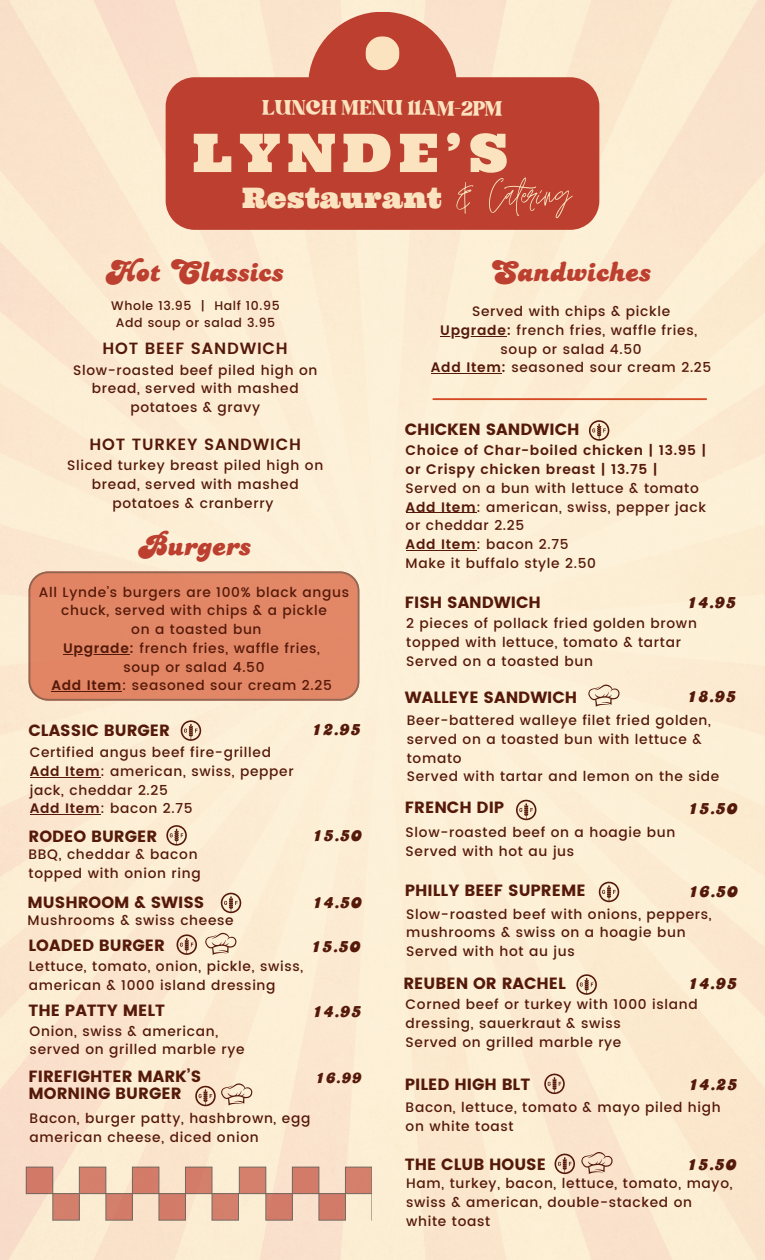
<style>
.page{position:relative;width:765px;height:1260px;background:#fff}
.page>*{position:absolute;margin:0;border:0;box-sizing:border-box;transform-origin:0 0}
.t1{font:53.25px "Ultra";letter-spacing:.13em;color:#fbe3bf}
.t2{font:52px "Jonathan";color:#fbe3bf}
.t3{font:31.25px "Candice Com";color:#bc3f2f}
.t4{font:28.62px "Bright";color:#fbe3bf}
.t5{font:28.25px "Ultra";color:#fbe3bf}
.t6{font:20px "Candice Com";color:#551909}
.t7{font:18.75px "Candice Com";color:#551909}
.t8{font:16.25px/17.8px "Poppins";color:#551909}
.t9{font:600 16.25px "Poppins";letter-spacing:.05em;color:#551909}
.t10{font:500 13.75px/18.8px "Poppins";letter-spacing:.05em;color:#551909}
.t11{font:600 13.75px "Poppins";letter-spacing:.05em;color:#551909}
.t12{font:500 12.5px "Poppins";letter-spacing:.05em;color:#551909}
.s1{font-weight:600}
</style>
<div class="page">
<img style="left:0;top:0;width:765px;height:1260px">
<svg style="left:29px;top:571px;width:330px;height:130px;background:#de8666"></svg>
<hr style="left:433px;top:398px;width:273px;height:2px;background:#d34a24">
<svg style="left:308px;top:11px;width:149px;height:66px;background:#cd6d5b"></svg>
<div style="left:365px;top:36px;width:35px;height:35px;background:#fbe3bf;border-radius:50%"></div>
<div style="left:166px;top:77px;width:433px;height:153px;background:#bc3f2f"></div>
<div style="left:26px;top:1167px;width:27px;height:27px;background:#d27968"></div>
<div style="left:79px;top:1167px;width:27px;height:27px;background:#d37f6c"></div>
<div style="left:132px;top:1167px;width:27px;height:27px;background:#d37c68"></div>
<div style="left:185px;top:1167px;width:27px;height:27px;background:#d37c69"></div>
<div style="left:53px;top:1194px;width:26px;height:26px;background:#d37f6b"></div>
<div style="left:106px;top:1194px;width:26px;height:26px;background:#d37c69"></div>
<div style="left:159px;top:1194px;width:26px;height:26px;background:#d37c69"></div>
<div style="left:212px;top:1194px;width:27px;height:26px;background:#d37f6c"></div>
<div style="left:239px;top:1167px;width:27px;height:27px;background:#d3806c"></div>
<div style="left:292px;top:1167px;width:27px;height:27px;background:#d37b69"></div>
<svg style="left:345px;top:1167px;width:26px;height:27px"></svg>
<div style="left:266px;top:1194px;width:26px;height:26px;background:#d37a69"></div>
<div style="left:319px;top:1194px;width:26px;height:26px;background:#d37b69"></div>
<svg style="left:555px;top:1154px;width:20px;height:20px"></svg>
<svg style="left:544px;top:1074px;width:21px;height:20px"></svg>
<svg style="left:576px;top:974px;width:21px;height:21px"></svg>
<svg style="left:599px;top:882px;width:20px;height:20px"></svg>
<svg style="left:516px;top:800px;width:20px;height:20px"></svg>
<svg style="left:181px;top:720px;width:20px;height:21px"></svg>
<svg style="left:589px;top:420px;width:20px;height:21px"></svg>
<svg style="left:166px;top:825px;width:21px;height:21px"></svg>
<svg style="left:221px;top:893px;width:20px;height:20px"></svg>
<svg style="left:177px;top:934px;width:20px;height:21px"></svg>
<svg style="left:195px;top:1083px;width:57px;height:23px"></svg>
<svg style="left:205px;top:933px;width:32px;height:22px"></svg>
<svg style="left:581px;top:1152px;width:32px;height:22px"></svg>
<svg style="left:588px;top:684px;width:32px;height:23px"></svg>
<hr style="left:406px;top:512px;width:70px;height:1px;background:#551909">
<hr style="left:406px;top:550px;width:70px;height:1px;background:#551909">
<hr style="left:30px;top:777px;width:70px;height:1px;background:#551909">
<hr style="left:30px;top:814px;width:70px;height:1px;background:#551909">
<hr style="left:440px;top:336px;width:67px;height:1px;background:#551909">
<hr style="left:431px;top:373px;width:71px;height:1px;background:#551909">
<hr style="left:63px;top:654px;width:67px;height:1px;background:#551909">
<hr style="left:51px;top:691px;width:71px;height:1px;background:#551909">
<p class="t4" style="left:262px;top:96px;width:242px">LUNCH MENU 11AM-2PM</p>
<h4 class="t1" style="left:193px;top:118px;width:317px">LYNDE’S</h4>
<p class="t2" style="left:454px;top:166px;width:119px">&amp; Catering</p>
<p class="t3" style="left:105px;top:254px;width:180px">Hot Classics</p>
<p class="t3" style="left:489px;top:254px;width:164px">Sandwiches</p>
<p class="t5" style="left:242px;top:180px;width:201px">Restaurant</p>
<p class="t5" style="left:276px;top:180px;width:201px">Restaurant</p>
<p class="t12" style="left:111px;top:298px;width:170px">Whole 13.95 | Half 10.95</p>
<h5 class="t12" style="left:116px;top:315px;width:161px">Add soup or salad 3.95</h5>
<p class="t9" style="left:103px;top:339px;width:187px">HOT BEEF SANDWICH</p>
<p class="t10" style="left:73px;top:360px;width:246px;text-align:center">Slow-roasted beef piled high on bread, served with mashed potatoes &amp; gravy</p>
<p class="t9" style="left:89px;top:434px;width:213px">HOT TURKEY SANDWICH</p>
<p class="t10" style="left:67px;top:456px;width:257px;text-align:center">Sliced turkey breast piled high on bread, served with mashed potatoes &amp; cranberry</p>
<h6 class="t3" style="left:138px;top:528px;width:114px">Burgers</h6>
<p class="t10" style="left:39px;top:583px;width:312px">All Lynde’s burgers are 100% black angus</p>
<p class="t10" style="left:61px;top:601px;width:267px">chuck, served with chips &amp; a pickle</p>
<h6 class="t10" style="left:131px;top:620px;width:132px">on a toasted bun</h6>
<p class="t10" style="left:63px;top:639px;width:258px"><span class="s1">Upgrade:</span> french fries, waffle fries,</p>
<h5 class="t10" style="left:124px;top:658px;width:143px">soup or salad 4.50</h5>
<p class="t10" style="left:51px;top:676px;width:282px"><span class="s1">Add Item</span>: seasoned sour cream 2.25</p>
<p class="t8" style="left:29px;top:721px;width:143px">CLASSIC BURGER</p>
<p class="t10" style="left:30px;top:743px;width:243px">Certified angus beef fire-grilled</p>
<h6 class="t10" style="left:30px;top:762px;width:265px"><span class="s1">Add Item</span>: american, swiss, pepper jack, cheddar 2.25</h6>
<p class="t10" style="left:30px;top:799px;width:164px"><span class="s1">Add Item</span>: bacon 2.75</p>
<h2 class="t8" style="left:29px;top:827px;width:130px">RODEO BURGER</h2>
<p class="t10" style="left:29px;top:845px;width:174px">BBQ, cheddar &amp; bacon topped with onion ring</p>
<h4 class="t8" style="left:28px;top:893px;width:178px">MUSHROOM &amp; SWISS</h4>
<h4 class="t10" style="left:28px;top:911px;width:208px">Mushrooms &amp; swiss cheese</h4>
<h5 class="t6" style="left:311px;top:718px;width:52px">12.95</h5>
<p class="t6" style="left:312px;top:824px;width:52px">15.50</p>
<h6 class="t6" style="left:312px;top:890px;width:52px">14.50</h6>
<p class="t8" style="left:29px;top:937px;width:138px">LOADED BURGER</p>
<h6 class="t6" style="left:310px;top:935px;width:52px">15.50</h6>
<h5 class="t10" style="left:29px;top:957px;width:276px">Lettuce, tomato, onion, pickle, swiss, american &amp; 1000 island dressing</h5>
<p class="t8" style="left:29px;top:1001px;width:138px">THE PATTY MELT</p>
<h5 class="t6" style="left:312px;top:1000px;width:52px">14.95</h5>
<p class="t10" style="left:30px;top:1021px;width:216px">Onion, swiss &amp; american, served on grilled marble rye</p>
<p class="t8" style="left:29px;top:1067px;width:174px">FIREFIGHTER MARK’S<br>MORNING BURGER</p>
<p class="t10" style="left:30px;top:1109px;width:282px">Bacon, burger patty, hashbrown, egg american cheese, diced onion</p>
<p class="t7" style="left:315px;top:1066px;width:48px">16.99</p>
<p class="t10" style="left:472px;top:302px;width:200px">Served with chips &amp; pickle</p>
<p class="t10" style="left:440px;top:321px;width:258px"><span class="s1">Upgrade:</span> french fries, waffle fries,</p>
<p class="t10" style="left:501px;top:340px;width:143px">soup or salad 4.50</p>
<p class="t10" style="left:431px;top:358px;width:282px"><span class="s1">Add Item:</span> seasoned sour cream 2.25</p>
<h3 class="t8" style="left:405px;top:420px;width:176px">CHICKEN SANDWICH</h3>
<h6 class="t11" style="left:406px;top:442px;width:302px">Choice of Char-boiled chicken | 13.95 |</h6>
<h5 class="t11" style="left:406px;top:461px;width:253px">or Crispy chicken breast | 13.75 |</h5>
<p class="t10" style="left:406px;top:479px;width:295px">Served on a bun with lettuce &amp; tomato</p>
<p class="t10" style="left:406px;top:497px;width:302px"><span class="s1">Add Item</span>: american, swiss, pepper jack</p>
<p class="t10" style="left:406px;top:516px;width:120px">or cheddar 2.25</p>
<p class="t10" style="left:406px;top:535px;width:164px"><span class="s1">Add Item</span>: bacon 2.75</p>
<h6 class="t10" style="left:406px;top:554px;width:192px">Make it buffalo style 2.50</h6>
<p class="t8" style="left:405px;top:593px;width:138px">FISH SANDWICH</p>
<p class="t6" style="left:687px;top:591px;width:52px">14.95</p>
<h5 class="t10" style="left:406px;top:614px;width:292px">2 pieces of pollack fried golden brown topped with lettuce, tomato &amp; tartar<br>Served on a toasted bun</h5>
<p class="t6" style="left:687px;top:685px;width:52px">18.95</p>
<p class="t8" style="left:405px;top:688px;width:174px">WALLEYE SANDWICH</p>
<p class="t10" style="left:407px;top:711px;width:306px">Beer-battered walleye filet fried golden, served on a toasted bun with lettuce &amp; tomato</p>
<h4 class="t10" style="left:407px;top:767px;width:314px">Served with tartar and lemon on the side</h4>
<h1 class="t8" style="left:405px;top:799px;width:101px">FRENCH DIP</h1>
<p class="t10" style="left:406px;top:823px;width:271px">Slow-roasted beef on a hoagie bun</p>
<p class="t10" style="left:406px;top:842px;width:170px">Served with hot au jus</p>
<h4 class="t8" style="left:405px;top:882px;width:182px">PHILLY BEEF SUPREME</h4>
<h5 class="t6" style="left:688px;top:797px;width:52px">15.50</h5>
<h6 class="t6" style="left:688px;top:879px;width:52px">16.50</h6>
<p class="t10" style="left:406px;top:904px;width:307px">Slow-roasted beef with onions, peppers, mushrooms &amp; swiss on a hoagie bun</p>
<p class="t10" style="left:406px;top:942px;width:170px">Served with hot au jus</p>
<p class="t8" style="left:403px;top:974px;width:164px">REUBEN OR RACHEL</p>
<p class="t6" style="left:688px;top:972px;width:52px">14.95</p>
<h6 class="t10" style="left:406px;top:995px;width:294px">Corned beef or turkey with 1000 island dressing, sauerkraut &amp; swiss</h6>
<p class="t10" style="left:406px;top:1033px;width:217px">Served on grilled marble rye</p>
<p class="t8" style="left:405px;top:1076px;width:127px">PILED HIGH BLT</p>
<h5 class="t6" style="left:688px;top:1073px;width:52px">14.25</h5>
<p class="t10" style="left:406px;top:1098px;width:317px">Bacon, lettuce, tomato &amp; mayo piled high on white toast</p>
<p class="t8" style="left:405px;top:1155px;width:143px">THE CLUB HOUSE</p>
<p class="t6" style="left:687px;top:1153px;width:52px">15.50</p>
<h6 class="t10" style="left:406px;top:1174px;width:328px">Ham, turkey, bacon, lettuce, tomato, mayo, swiss &amp; american, double-stacked on white toast</h6>
</div>
